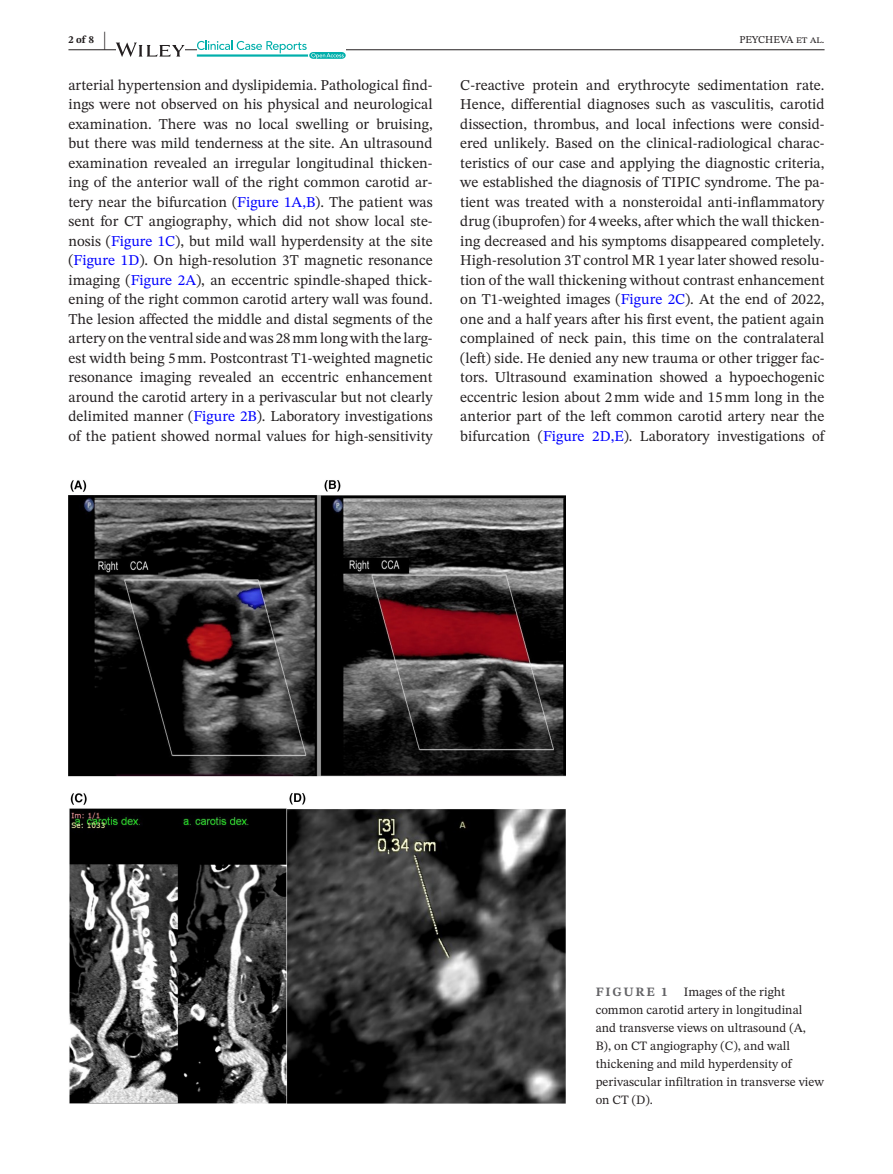
<style>
.page{position:relative;width:893px;height:1174px;background:#fff}
.page>*{position:absolute;margin:0;border:0;box-sizing:border-box;transform-origin:0 0}
.t1{font:15px/19.5px "STIX Two Text";color:#231f20;text-align:justify}
.t2{font:12.75px/18px "STIX Two Text";color:#231f20}
.t3{font:700 12.75px "STIX Two Text";letter-spacing:.14em;color:#636366}
.t4{font:10.5px "STIX Two Text";color:#231f20}
.t5{font:700 10.5px "STIX Two Text";color:#231f20}
.s1{font-size:21px}
.s2{color:#00f}
</style>
<div class="page">
<hr style="left:68px;top:49px;width:756px;height:1px;background:#231f20">
<svg style="left:116px;top:43px;width:69px;height:14px"></svg>
<svg style="left:197px;top:41px;width:149px;height:18px"></svg>
<img style="left:68px;top:480px;width:498px;height:624px">
<p class="t5" style="left:68px;top:32px;width:39px">2 of 8 <span class="s1">|</span></p>
<p class="t4" style="left:739px;top:32px;width:87px">PEYCHEVA et al.</p>
<p class="t1" style="left:68px;top:75px;width:366px">arterial hypertension and dyslipidemia. Pathological find&shy;ings were not observed on his physical and neurological examination. There was no local swelling or bruising, but there was mild tenderness at the site. An ultrasound examination revealed an irregular longitudinal thicken&shy;ing of the anterior wall of the right common carotid ar&shy;tery near the bifurcation (<span class="s2">Figure 1A,B</span>). The patient was sent for CT angiography, which did not show local ste&shy;nosis (<span class="s2">Figure 1C</span>), but mild wall hyperdensity at the site (<span class="s2">Figure 1D</span>). On high-resolution 3T magnetic resonance imaging (<span class="s2">Figure 2A</span>), an eccentric spindle-shaped thick&shy;ening of the right common carotid artery wall was found.<br>The lesion affected the middle and distal segments of the artery on the ventral side and was 28mm long with the larg&shy;est width being 5mm. Postcontrast T1-weighted magnetic resonance imaging revealed an eccentric enhancement around the carotid artery in a perivascular but not clearly delimited manner (<span class="s2">Figure 2B</span>). Laboratory investigations of the patient showed normal values for high-sensitivity</p>
<p class="t1" style="left:460px;top:75px;width:366px">C-reactive protein and erythrocyte sedimentation rate.<br>Hence, differential diagnoses such as vasculitis, carotid dissection, thrombus, and local infections were consid&shy;ered unlikely. Based on the clinical-radiological charac&shy;teristics of our case and applying the diagnostic criteria, we established the diagnosis of TIPIC syndrome. The pa&shy;tient was treated with a nonsteroidal anti-inflammatory drug (ibuprofen) for 4weeks, after which the wall thicken&shy;ing decreased and his symptoms disappeared completely.<br>High-resolution 3T control MR 1 year later showed resolu&shy;tion of the wall thickening without contrast enhancement on T1-weighted images (<span class="s2">Figure 2C</span>). At the end of 2022, one and a half years after his first event, the patient again complained of neck pain, this time on the contralateral (left) side. He denied any new trauma or other trigger fac&shy;tors. Ultrasound examination showed a hypoechogenic eccentric lesion about 2mm wide and 15mm long in the anterior part of the left common carotid artery near the bifurcation (<span class="s2">Figure 2D,E</span>). Laboratory investigations of</p>
<p class="t2" style="left:596px;top:982px;width:230px;text-indent:88px">Images of the right common carotid artery in longitudinal and transverse views on ultrasound (A,<br>B), on CT angiography (C), and wall thickening and mild hyperdensity of perivascular infiltration in transverse view on CT (D).</p>
<p class="t3" style="left:596px;top:982px;width:73px">FIGURE 1</p>
</div>
